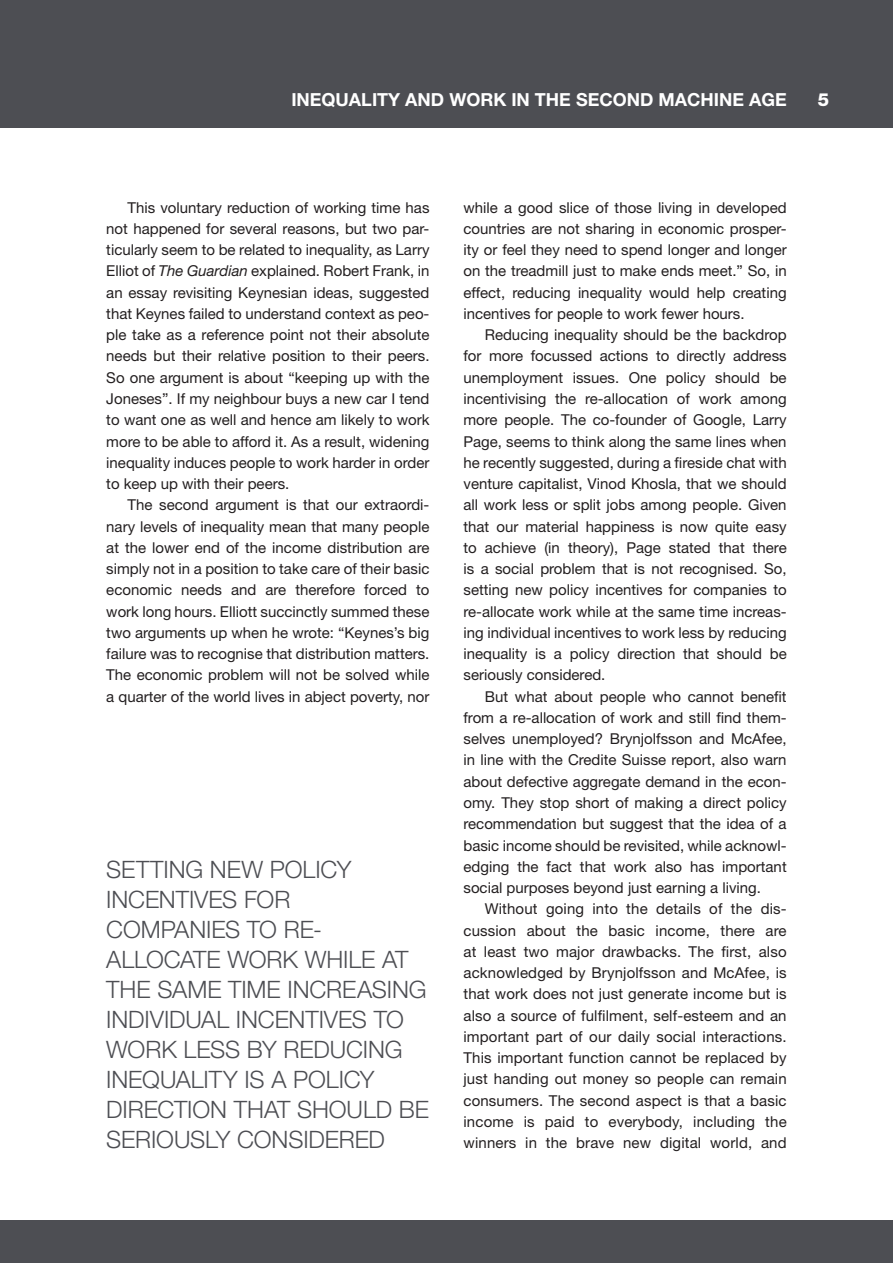
<style>
.page{position:relative;width:893px;height:1263px;background:#fff}
.page>*{position:absolute;margin:0;border:0;box-sizing:border-box;transform-origin:0 0}
.Pull_Quote{font:300 24px/30px "Helvetica Neue LT Std";letter-spacing:-.005em;color:#4d4e53}
.t1{font:700 18px "Helvetica Neue LT Std";color:#fff}
.t2{font:800 18px "Helvetica Neue LT Std";color:#fff}
.Helvetica_Body_2nd{font:15px/21.3px "Helvetica Neue LT Std";color:#231f20;text-align:justify}
.s1{font-style:italic}
</style>
<div class="page">
<div style="left:0;top:0;width:893px;height:128px;background:#4d4e53"></div>
<div style="left:0;top:1220px;width:893px;height:43px;background:#4d4e53"></div>
<p class="t1" style="left:291px;top:89px;width:495px">INEQUALITY AND WORK IN THE SECOND MACHINE AGE</p>
<p class="t2" style="left:818px;top:89px;width:13px">5</p>
<p class="Helvetica_Body_2nd" style="left:106px;top:196px;width:325px;text-indent:21px">This voluntary reduction of working time has not happened for several reasons, but two par&shy;ticularly seem to be related to inequality, as Larry Elliot of <span class="s1">The Guardian</span> explained. Robert Frank, in an essay revisiting Keynesian ideas, suggested that Keynes failed to understand context as peo&shy;ple take as a reference point not their absolute needs but their relative position to their peers.<br>So one argument is about “keeping up with the Joneses”. If my neighbour buys a new car I tend to want one as well and hence am likely to work more to be able to afford it. As a result, widening inequality induces people to work harder in order to keep up with their peers.</p>
<p class="Helvetica_Body_2nd" style="left:106px;top:494px;width:325px;text-indent:21px">The second argument is that our extraordi&shy;nary levels of inequality mean that many people at the lower end of the income distribution are simply not in a position to take care of their basic economic needs and are therefore forced to work long hours. Elliott succinctly summed these two arguments up when he wrote: “Keynes’s big failure was to recognise that distribution matters.<br>The economic problem will not be solved while a quarter of the world lives in abject poverty, nor</p>
<p class="Pull_Quote" style="left:106px;top:854px;width:324px">SETTING NEW POLICY<br>INCENTIVES FOR<br>COMPANIES TO RE-<br>ALLOCATE WORK WHILE AT<br>THE SAME TIME INCREASING<br>INDIVIDUAL INCENTIVES TO<br>WORK LESS BY REDUCING<br>INEQUALITY IS A POLICY<br>DIRECTION THAT SHOULD BE<br>SERIOUSLY CONSIDERED</p>
<p class="Helvetica_Body_2nd" style="left:463px;top:196px;width:325px">while a good slice of those living in developed countries are not sharing in economic prosper&shy;ity or feel they need to spend longer and longer on the treadmill just to make ends meet.” So, in effect, reducing inequality would help creating incentives for people to work fewer hours.</p>
<p class="Helvetica_Body_2nd" style="left:463px;top:324px;width:325px;text-indent:21px">Reducing inequality should be the backdrop for more focussed actions to directly address unemployment issues. One policy should be incentivising the re-allocation of work among more people. The co-founder of Google, Larry Page, seems to think along the same lines when he recently suggested, during a fireside chat with venture capitalist, Vinod Khosla, that we should all work less or split jobs among people. Given that our material happiness is now quite easy to achieve (in theory), Page stated that there is a social problem that is not recognised. So, setting new policy incentives for companies to re-allocate work while at the same time increas&shy;ing individual incentives to work less by reducing inequality is a policy direction that should be seriously considered.</p>
<p class="Helvetica_Body_2nd" style="left:463px;top:685px;width:325px;text-indent:21px">But what about people who cannot benefit from a re-allocation of work and still find them&shy;selves unemployed? Brynjolfsson and McAfee, in line with the Credite Suisse report, also warn about defective aggregate demand in the econ&shy;omy. They stop short of making a direct policy recommendation but suggest that the idea of a basic income should be revisited, while acknowl&shy;edging the fact that work also has important social purposes beyond just earning a living.</p>
<p class="Helvetica_Body_2nd" style="left:463px;top:898px;width:325px;text-indent:21px">Without going into the details of the dis&shy;cussion about the basic income, there are at least two major drawbacks. The first, also acknowledged by Brynjolfsson and McAfee, is that work does not just generate income but is also a source of fulfilment, self-esteem and an important part of our daily social interactions.<br>This important function cannot be replaced by just handing out money so people can remain consumers. The second aspect is that a basic income is paid to everybody, including the winners in the brave new digital world, and</p>
</div>
